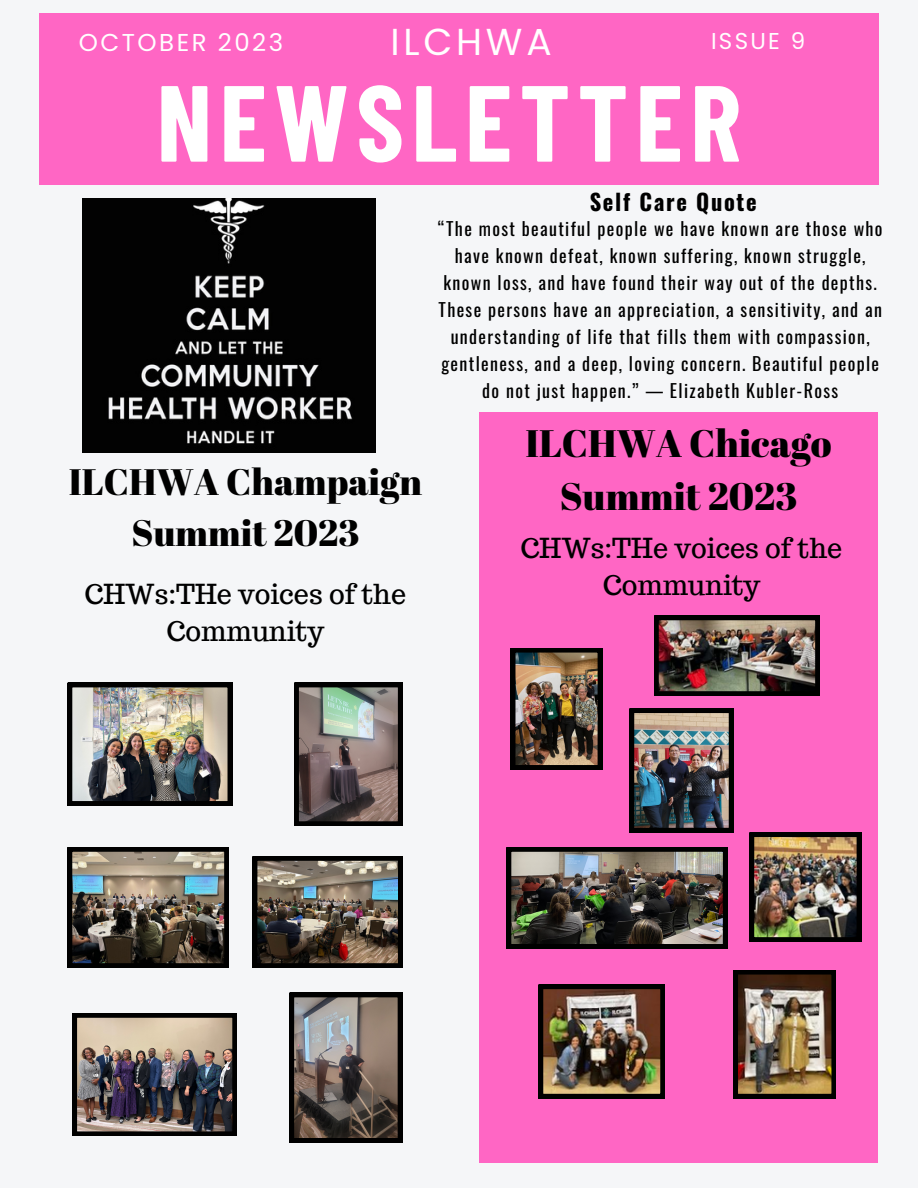
<style>
.page{position:relative;width:918px;height:1188px;background:#f5f6f8}
.page>*{position:absolute;margin:0;border:0;box-sizing:border-box;transform-origin:0 0}
.t1{font:700 108px "Barlow Condensed";letter-spacing:.07em;color:#fff}
.t2{font:38.25px/52.8px "Abril Fatface";color:#000;text-align:center}
.t3{font:37.5px "Poppins";letter-spacing:.1em;color:#fff}
.t4{font:36.75px/50.7px "Abril Fatface";color:#000;text-align:center}
.t5{font:27px "Trocchi";color:#000}
.t6{font:24.45px "Poppins";letter-spacing:.1em;color:#fff}
.t7{font:22.95px "Poppins";letter-spacing:.1em;color:#fff}
.t8{font:700 22.5px "Oswald";letter-spacing:.075em;color:#000}
.t9{font:18px/27px "Oswald";letter-spacing:.075em;color:#000;text-align:center}
</style>
<div class="page">
<div style="left:39px;top:13px;width:839px;height:172px;background:#ff66c4"></div>
<img style="left:82px;top:198px;width:294px;height:255px">
<div style="left:479px;top:412px;width:399px;height:751px;background:#ff66c4"></div>
<img style="left:507px;top:847px;width:220px;height:102px">
<img style="left:539px;top:985px;width:126px;height:113px">
<img style="left:750px;top:833px;width:111px;height:109px">
<img style="left:734px;top:970px;width:102px;height:128px">
<img style="left:511px;top:648px;width:91px;height:122px">
<img style="left:630px;top:709px;width:103px;height:123px">
<img style="left:654px;top:616px;width:166px;height:80px">
<img style="left:68px;top:683px;width:164px;height:123px">
<img style="left:68px;top:847px;width:161px;height:121px">
<svg style="left:294px;top:683px;width:108px;height:143px;background:#6e6863"></svg>
<img style="left:253px;top:856px;width:150px;height:112px">
<img style="left:73px;top:1013px;width:164px;height:123px">
<svg style="left:290px;top:993px;width:112px;height:149px;background:#685f5a"></svg>
<p class="t3" style="left:390px;top:16px;width:163px">ILCHWA</p>
<p class="t1" style="left:157px;top:54px;width:586px">NEWSLETTER</p>
<p class="t6" style="left:79px;top:25px;width:206px">OCTOBER 2023</p>
<p class="t7" style="left:711px;top:25px;width:96px">ISSUE 9</p>
<p class="t8" style="left:590px;top:184px;width:169px">Self Care Quote</p>
<p class="t4" style="left:69px;top:456px;width:355px">ILCHWA Champaign<br>Summit 2023</p>
<p class="t9" style="left:438px;top:215px;width:446px">“The most beautiful people we have known are those who have known defeat, known suffering, known struggle, known loss, and have found their way out of the depths.<br>These persons have an appreciation, a sensitivity, and an understanding of life that fills them with compassion, gentleness, and a deep, loving concern. Beautiful people do not just happen.” — Elizabeth Kubler-Ross</p>
<p class="t2" style="left:526px;top:416px;width:307px">ILCHWA Chicago<br>Summit 2023</p>
<p class="t5" style="left:521px;top:530px;width:323px">CHWs:THe voices of the</p>
<p class="t5" style="left:84px;top:576px;width:323px">CHWs:THe voices of the</p>
<p class="t5" style="left:603px;top:567px;width:159px">Community</p>
<p class="t5" style="left:167px;top:613px;width:159px">Community</p>
</div>
